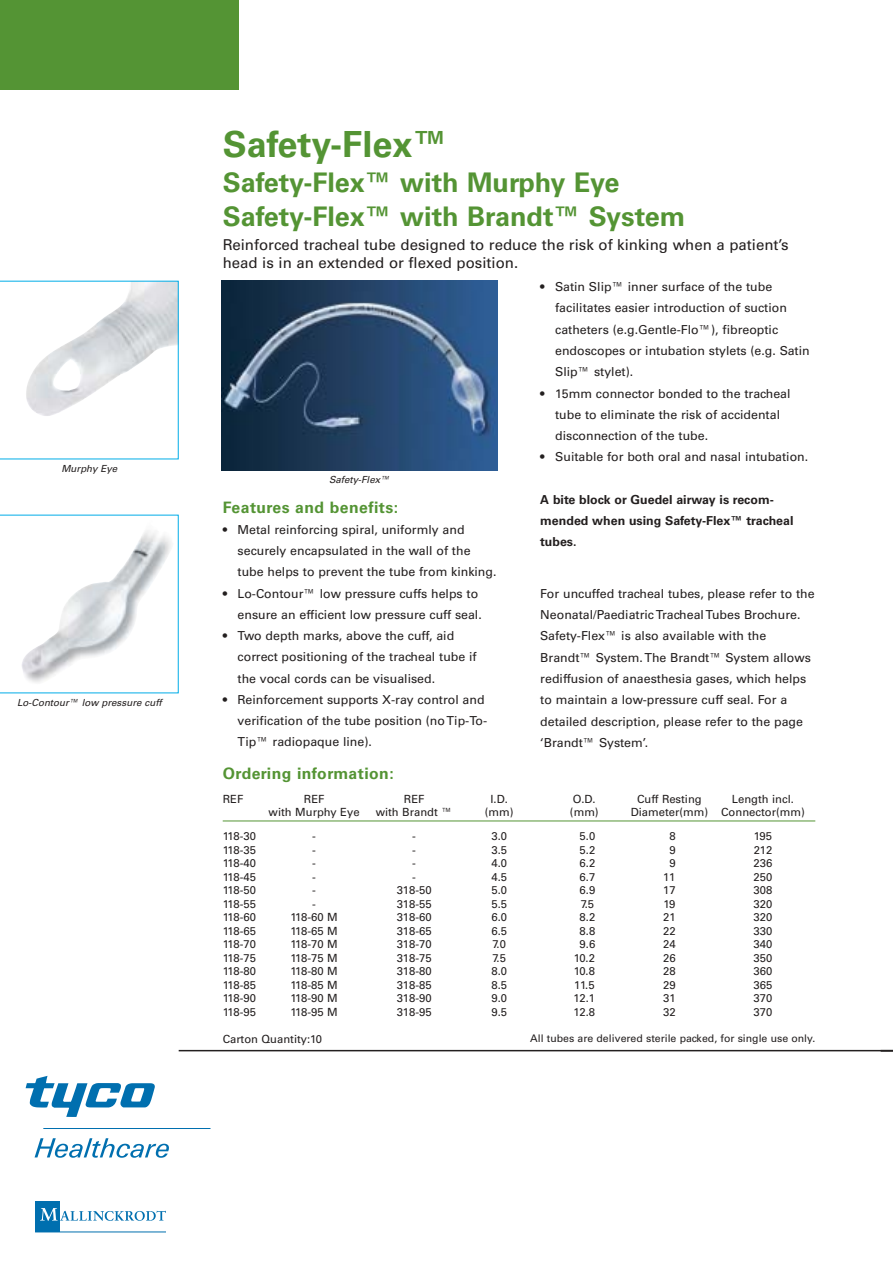
<style>
.page{position:relative;width:893px;height:1262px;background:#fff}
.page>*{position:absolute;margin:0;border:0;box-sizing:border-box;transform-origin:0 0}
.t1{font:700 36px "Univers";color:#549434}
.t2{font:700 27px/34.5px "Univers";color:#549434}
.t3{font:700 15.75px "Univers";letter-spacing:.03em;color:#549434}
.t4{font:15px/18px "Univers";color:#231f1f}
.t5{font:12.3px/21.3px "Univers";color:#231f1f}
.t6{font:700 12.3px/21.3px "Univers";color:#231f1f}
.t7{font:11.25px "Univers";color:#231f1f}
.t8{font:10.5px "Univers";color:#231f1f}
.t9{font:italic 9.75px "Univers";color:#231f1f}
</style>
<div class="page">
<hr style="left:179px;top:1049px;width:713px;height:2px;background:#231f1f">
<div style="left:0;top:0;width:238px;height:89px;background:#549434"></div>
<svg style="left:26px;top:1075px;width:129px;height:42px"></svg>
<svg style="left:35px;top:1138px;width:134px;height:19px"></svg>
<hr style="left:43px;top:1128px;width:167px;height:1px;background:#006faf">
<div style="left:35px;top:1201px;width:24px;height:31px;background:#006faf"></div>
<svg style="left:41px;top:1208px;width:125px;height:12px"></svg>
<hr style="left:35px;top:1231px;width:131px;height:1px;background:#006faf">
<svg style="left:0;top:514px;width:179px;height:179px"></svg>
<svg style="left:0;top:281px;width:179px;height:178px"></svg>
<img style="left:221px;top:281px;width:276px;height:189px">
<hr style="left:223px;top:820px;width:592px;height:1px;background:#549434">
<p class="t9" style="left:61px;top:465px;width:57px">Murphy Eye</p>
<p class="t9" style="left:17px;top:699px;width:146px">Lo-Contour™ low pressure cuff</p>
<h1 class="t1" style="left:223px;top:131px;width:227px">Safety-Flex™</h1>
<h2 class="t2" style="left:223px;top:167px;width:464px">Safety-Flex™ with Murphy Eye<br>Safety-Flex™ with Brandt™ System</h2>
<p class="t4" style="left:223px;top:237px;width:567px">Reinforced tracheal tube designed to reduce the risk of kinking when a patient’s head is in an extended or flexed position.</p>
<p class="t9" style="left:329px;top:476px;width:62px">Safety-Flex™</p>
<p class="t3" style="left:223px;top:501px;width:177px">Features and benefits:</p>
<p class="t5" style="left:237px;top:520px;width:260px;text-indent:-15px">• Metal reinforcing spiral, uniformly and securely encapsulated in the wall of the tube helps to prevent the tube from kinking.</p>
<p class="t5" style="left:223px;top:583px;width:261px;text-align:right">• Lo-Contour™ low pressure cuffs helps to ensure an efficient low pressure cuff seal.</p>
<p class="t5" style="left:237px;top:626px;width:240px;text-indent:-15px">• Two depth marks, above the cuff, aid correct positioning of the tracheal tube if the vocal cords can be visualised.</p>
<p class="t5" style="left:237px;top:690px;width:251px;text-indent:-15px">• Reinforcement supports X-ray control and verification of the tube position (no Tip-To-<br>Tip™ radiopaque line).</p>
<p class="t5" style="left:555px;top:277px;width:256px;text-indent:-15px">• Satin Slip™ inner surface of the tube facilitates easier introduction of suction catheters (e.g.Gentle-Flo™), fibreoptic endoscopes or intubation stylets (e.g. Satin Slip™ stylet).</p>
<p class="t5" style="left:555px;top:383px;width:237px;text-indent:-15px">• 15mm connector bonded to the tracheal tube to eliminate the risk of accidental disconnection of the tube.</p>
<p class="t5" style="left:540px;top:447px;width:269px">• Suitable for both oral and nasal intubation.</p>
<p class="t6" style="left:540px;top:490px;width:255px">A bite block or Guedel airway is recom&shy;mended when using Safety-Flex™ tracheal tubes.</p>
<p class="t5" style="left:540px;top:584px;width:276px">For uncuffed tracheal tubes, please refer to the Neonatal/Paediatric Tracheal Tubes Brochure.<br>Safety-Flex™ is also available with the Brandt™ System. The Brandt™ System allows rediffusion of anaesthesia gases, which helps to maintain a low-pressure cuff seal. For a detailed description, please refer to the page ‘Brandt™ System’.</p>
<p class="t3" style="left:223px;top:767px;width:172px">Ordering information:</p>
<p class="t7" style="left:223px;top:794px;width:22px">REF</p>
<p class="t7" style="left:304px;top:794px;width:22px">REF</p>
<p class="t7" style="left:404px;top:794px;width:22px">REF</p>
<p class="t7" style="left:490px;top:794px;width:19px">I.D.</p>
<p class="t7" style="left:573px;top:794px;width:24px">O.D.</p>
<p class="t7" style="left:637px;top:794px;width:66px">Cuff Resting</p>
<p class="t7" style="left:732px;top:794px;width:64px">Length incl.</p>
<p class="t7" style="left:269px;top:808px;width:93px">with Murphy Eye</p>
<p class="t7" style="left:376px;top:808px;width:78px">with Brandt ™</p>
<p class="t7" style="left:485px;top:808px;width:30px">(mm)</p>
<p class="t7" style="left:570px;top:808px;width:30px">(mm)</p>
<p class="t7" style="left:630px;top:808px;width:176px">Diameter(mm) Connector(mm)</p>
<p class="t7" style="left:223px;top:832px;width:35px">118-30</p>
<p class="t7" style="left:312px;top:832px;width:5px">-</p>
<p class="t7" style="left:412px;top:832px;width:5px">-</p>
<p class="t7" style="left:491px;top:832px;width:17px">3.0</p>
<p class="t7" style="left:579px;top:832px;width:17px">5.0</p>
<p class="t7" style="left:669px;top:832px;width:8px">8</p>
<p class="t7" style="left:754px;top:832px;width:20px">195</p>
<p class="t7" style="left:223px;top:845px;width:35px">118-35</p>
<p class="t7" style="left:312px;top:845px;width:5px">-</p>
<p class="t7" style="left:412px;top:845px;width:5px">-</p>
<p class="t7" style="left:491px;top:845px;width:17px">3.5</p>
<p class="t7" style="left:579px;top:845px;width:17px">5.2</p>
<p class="t7" style="left:669px;top:845px;width:8px">9</p>
<p class="t7" style="left:753px;top:845px;width:20px">212</p>
<p class="t7" style="left:223px;top:859px;width:35px">118-40</p>
<p class="t7" style="left:312px;top:859px;width:5px">-</p>
<p class="t7" style="left:412px;top:859px;width:5px">-</p>
<p class="t7" style="left:491px;top:859px;width:17px">4.0</p>
<p class="t7" style="left:579px;top:859px;width:17px">6.2</p>
<p class="t7" style="left:669px;top:859px;width:8px">9</p>
<p class="t7" style="left:753px;top:859px;width:20px">236</p>
<p class="t7" style="left:223px;top:872px;width:35px">118-45</p>
<p class="t7" style="left:312px;top:872px;width:5px">-</p>
<p class="t7" style="left:412px;top:872px;width:5px">-</p>
<p class="t7" style="left:491px;top:872px;width:17px">4.5</p>
<p class="t7" style="left:579px;top:872px;width:17px">6.7</p>
<p class="t7" style="left:663px;top:872px;width:14px">11</p>
<p class="t7" style="left:753px;top:872px;width:20px">250</p>
<p class="t7" style="left:223px;top:886px;width:35px">118-50</p>
<p class="t7" style="left:312px;top:886px;width:5px">-</p>
<p class="t7" style="left:397px;top:886px;width:36px">318-50</p>
<p class="t7" style="left:491px;top:886px;width:17px">5.0</p>
<p class="t7" style="left:579px;top:886px;width:17px">6.9</p>
<p class="t7" style="left:663px;top:886px;width:14px">17</p>
<p class="t7" style="left:753px;top:886px;width:20px">308</p>
<p class="t7" style="left:223px;top:899px;width:35px">118-55</p>
<p class="t7" style="left:312px;top:899px;width:5px">-</p>
<p class="t7" style="left:397px;top:899px;width:36px">318-55</p>
<p class="t7" style="left:491px;top:899px;width:17px">5.5</p>
<p class="t7" style="left:580px;top:899px;width:15px">7.5</p>
<p class="t7" style="left:663px;top:899px;width:13px">19</p>
<p class="t7" style="left:753px;top:899px;width:20px">320</p>
<p class="t7" style="left:223px;top:913px;width:35px">118-60</p>
<p class="t7" style="left:290px;top:913px;width:49px">118-60 M</p>
<p class="t7" style="left:397px;top:913px;width:36px">318-60</p>
<p class="t7" style="left:491px;top:913px;width:17px">6.0</p>
<p class="t7" style="left:579px;top:913px;width:17px">8.2</p>
<p class="t7" style="left:663px;top:913px;width:14px">21</p>
<p class="t7" style="left:753px;top:913px;width:20px">320</p>
<p class="t7" style="left:223px;top:926px;width:35px">118-65</p>
<p class="t7" style="left:290px;top:926px;width:49px">118-65 M</p>
<p class="t7" style="left:397px;top:926px;width:36px">318-65</p>
<p class="t7" style="left:491px;top:926px;width:17px">6.5</p>
<p class="t7" style="left:579px;top:926px;width:17px">8.8</p>
<p class="t7" style="left:663px;top:926px;width:14px">22</p>
<p class="t7" style="left:753px;top:926px;width:20px">330</p>
<p class="t7" style="left:223px;top:940px;width:35px">118-70</p>
<p class="t7" style="left:290px;top:940px;width:49px">118-70 M</p>
<p class="t7" style="left:397px;top:940px;width:36px">318-70</p>
<p class="t7" style="left:492px;top:940px;width:15px">7.0</p>
<p class="t7" style="left:579px;top:940px;width:17px">9.6</p>
<p class="t7" style="left:663px;top:940px;width:14px">24</p>
<p class="t7" style="left:753px;top:940px;width:20px">340</p>
<p class="t7" style="left:223px;top:953px;width:35px">118-75</p>
<p class="t7" style="left:290px;top:953px;width:49px">118-75 M</p>
<p class="t7" style="left:397px;top:953px;width:36px">318-75</p>
<p class="t7" style="left:492px;top:953px;width:15px">7.5</p>
<p class="t7" style="left:573px;top:953px;width:23px">10.2</p>
<p class="t7" style="left:663px;top:953px;width:14px">26</p>
<p class="t7" style="left:753px;top:953px;width:20px">350</p>
<p class="t7" style="left:223px;top:967px;width:35px">118-80</p>
<p class="t7" style="left:290px;top:967px;width:49px">118-80 M</p>
<p class="t7" style="left:397px;top:967px;width:36px">318-80</p>
<p class="t7" style="left:491px;top:967px;width:17px">8.0</p>
<p class="t7" style="left:573px;top:967px;width:23px">10.8</p>
<p class="t7" style="left:663px;top:967px;width:14px">28</p>
<p class="t7" style="left:753px;top:967px;width:20px">360</p>
<p class="t7" style="left:223px;top:980px;width:35px">118-85</p>
<p class="t7" style="left:290px;top:980px;width:49px">118-85 M</p>
<p class="t7" style="left:397px;top:980px;width:36px">318-85</p>
<p class="t7" style="left:491px;top:980px;width:17px">8.5</p>
<p class="t7" style="left:574px;top:980px;width:22px">11.5</p>
<p class="t7" style="left:663px;top:980px;width:14px">29</p>
<p class="t7" style="left:753px;top:980px;width:20px">365</p>
<p class="t7" style="left:223px;top:994px;width:35px">118-90</p>
<p class="t7" style="left:290px;top:994px;width:49px">118-90 M</p>
<p class="t7" style="left:397px;top:994px;width:36px">318-90</p>
<p class="t7" style="left:491px;top:994px;width:17px">9.0</p>
<p class="t7" style="left:573px;top:994px;width:23px">12.1</p>
<p class="t7" style="left:663px;top:994px;width:14px">31</p>
<p class="t7" style="left:753px;top:994px;width:20px">370</p>
<p class="t7" style="left:223px;top:1007px;width:35px">118-95</p>
<p class="t7" style="left:290px;top:1007px;width:49px">118-95 M</p>
<p class="t7" style="left:397px;top:1007px;width:36px">318-95</p>
<p class="t7" style="left:491px;top:1007px;width:17px">9.5</p>
<p class="t7" style="left:573px;top:1007px;width:23px">12.8</p>
<p class="t7" style="left:663px;top:1007px;width:14px">32</p>
<p class="t7" style="left:753px;top:1007px;width:20px">370</p>
<p class="t7" style="left:223px;top:1034px;width:101px">Carton Quantity:10</p>
<p class="t8" style="left:530px;top:1034px;width:286px">All tubes are delivered sterile packed, for single use only.</p>
</div>
